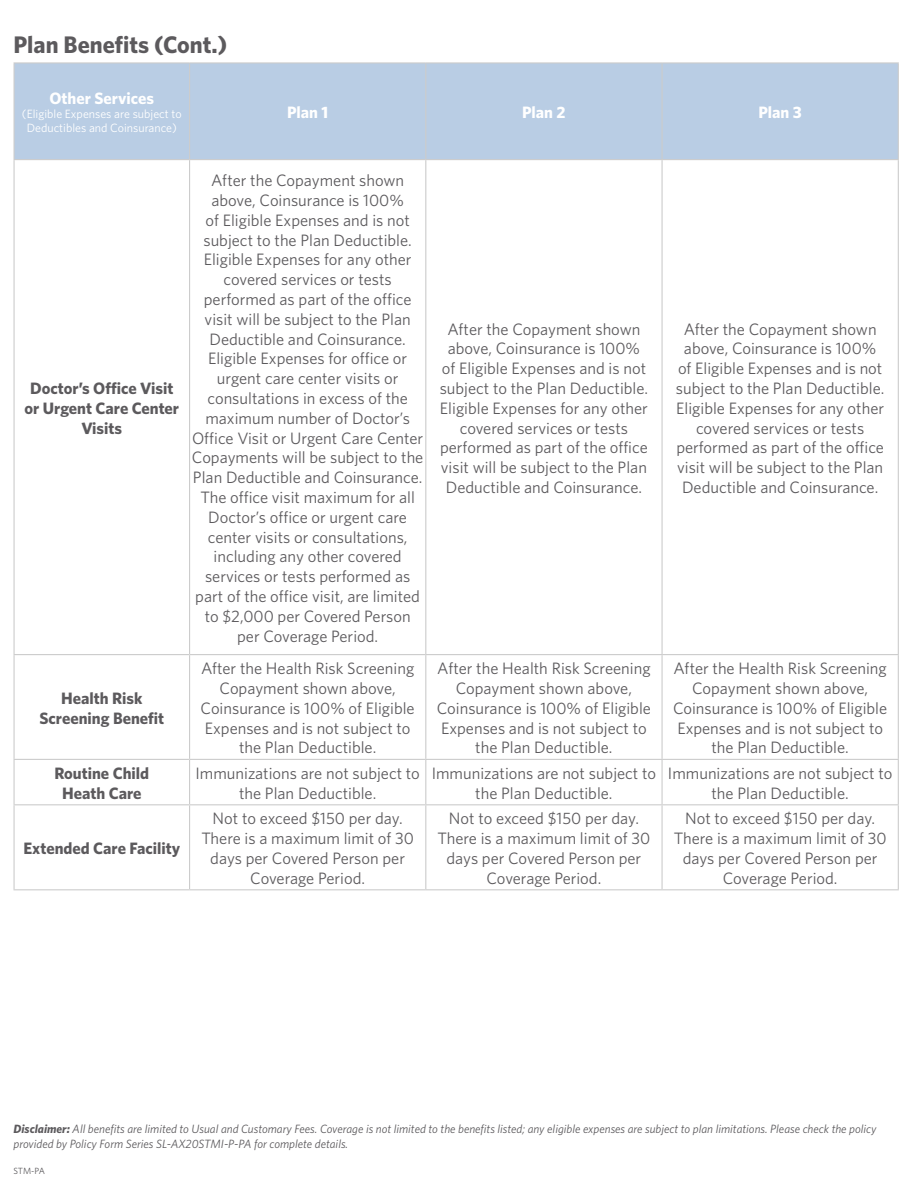
<style>
.page{position:relative;width:918px;height:1188px;background:#fff}
.page>*{position:absolute;margin:0;border:0;box-sizing:border-box;transform-origin:0 0}
.Paragraph_Style2{font:700 24px "Whitney HTF";color:#5c5a5d}
.t1{font:16.5px/19.8px "Whitney HTF";color:#5c5a5d;text-align:center}
.t2{font:700 16.5px/19.8px "Whitney HTF";color:#5c5a5d;text-align:center}
.t3{font:700 16.5px "Whitney HTF";color:#fff}
.Disclaimer{font:italic 12px/14.4px "Whitney HTF";color:#5c5a5d}
.t4{font:12px/14.4px "Whitney HTF";color:#fff;text-align:center}
.Paragraph_Style1{font:9px "Whitney HTF";color:#5c5a5d}
.s1{font-weight:700}
</style>
<div class="page">
<div style="left:15px;top:64px;width:883px;height:95px;background:#b9cde4"></div>
<hr style="left:14px;top:62px;width:176px;height:2px;background:#ccc">
<hr style="left:14px;top:64px;width:1px;height:95px;background:#ccc">
<hr style="left:190px;top:62px;width:236px;height:2px;background:#ccc">
<hr style="left:189px;top:64px;width:1px;height:95px;background:#ccc">
<hr style="left:426px;top:62px;width:236px;height:2px;background:#ccc">
<hr style="left:425px;top:64px;width:1px;height:95px;background:#ccc">
<hr style="left:662px;top:62px;width:237px;height:2px;background:#ccc">
<hr style="left:662px;top:64px;width:1px;height:95px;background:#ccc">
<hr style="left:898px;top:64px;width:1px;height:95px;background:#ccc">
<hr style="left:14px;top:159px;width:176px;height:1px;background:#ccc">
<hr style="left:14px;top:160px;width:1px;height:494px;background:#ccc">
<hr style="left:190px;top:159px;width:236px;height:1px;background:#ccc">
<hr style="left:189px;top:160px;width:1px;height:494px;background:#ccc">
<hr style="left:426px;top:159px;width:236px;height:1px;background:#ccc">
<hr style="left:425px;top:160px;width:1px;height:494px;background:#ccc">
<hr style="left:662px;top:159px;width:237px;height:1px;background:#ccc">
<hr style="left:662px;top:160px;width:1px;height:494px;background:#ccc">
<hr style="left:898px;top:160px;width:1px;height:494px;background:#ccc">
<hr style="left:14px;top:654px;width:176px;height:1px;background:#ccc">
<hr style="left:14px;top:655px;width:1px;height:104px;background:#ccc">
<hr style="left:190px;top:654px;width:236px;height:1px;background:#ccc">
<hr style="left:189px;top:655px;width:1px;height:104px;background:#ccc">
<hr style="left:426px;top:654px;width:236px;height:1px;background:#ccc">
<hr style="left:425px;top:655px;width:1px;height:104px;background:#ccc">
<hr style="left:662px;top:654px;width:237px;height:1px;background:#ccc">
<hr style="left:662px;top:655px;width:1px;height:104px;background:#ccc">
<hr style="left:898px;top:655px;width:1px;height:104px;background:#ccc">
<hr style="left:14px;top:759px;width:176px;height:1px;background:#ccc">
<hr style="left:14px;top:760px;width:1px;height:44px;background:#ccc">
<hr style="left:190px;top:759px;width:236px;height:1px;background:#ccc">
<hr style="left:189px;top:760px;width:1px;height:44px;background:#ccc">
<hr style="left:426px;top:759px;width:236px;height:1px;background:#ccc">
<hr style="left:425px;top:760px;width:1px;height:44px;background:#ccc">
<hr style="left:662px;top:759px;width:237px;height:1px;background:#ccc">
<hr style="left:662px;top:760px;width:1px;height:44px;background:#ccc">
<hr style="left:898px;top:760px;width:1px;height:44px;background:#ccc">
<hr style="left:14px;top:804px;width:176px;height:1px;background:#ccc">
<hr style="left:14px;top:805px;width:1px;height:84px;background:#ccc">
<hr style="left:190px;top:804px;width:236px;height:1px;background:#ccc">
<hr style="left:189px;top:805px;width:1px;height:84px;background:#ccc">
<hr style="left:426px;top:804px;width:236px;height:1px;background:#ccc">
<hr style="left:425px;top:805px;width:1px;height:84px;background:#ccc">
<hr style="left:662px;top:804px;width:237px;height:1px;background:#ccc">
<hr style="left:662px;top:805px;width:1px;height:84px;background:#ccc">
<hr style="left:898px;top:805px;width:1px;height:84px;background:#ccc">
<hr style="left:14px;top:889px;width:176px;height:1px;background:#ccc">
<hr style="left:190px;top:889px;width:236px;height:1px;background:#ccc">
<hr style="left:426px;top:889px;width:236px;height:1px;background:#ccc">
<hr style="left:662px;top:889px;width:237px;height:1px;background:#ccc">
<p class="Paragraph_Style2" style="left:14px;top:30px;width:215px">Plan Benefits (Cont.)</p>
<p class="t3" style="left:50px;top:88px;width:106px">Other Services</p>
<p class="t4" style="left:22px;top:106px;width:161px">(Eligible Expenses are subject to<br>Deductibles and Coinsurance)</p>
<p class="t3" style="left:287px;top:102px;width:43px">Plan 1</p>
<p class="t3" style="left:522px;top:102px;width:45px">Plan 2</p>
<p class="t3" style="left:758px;top:102px;width:45px">Plan 3</p>
<p class="t2" style="left:24px;top:378px;width:156px">Doctor’s Office Visit or Urgent Care Center<br>Visits</p>
<p class="t2" style="left:39px;top:688px;width:126px">Health Risk<br>Screening Benefit</p>
<p class="t1" style="left:192px;top:170px;width:233px">After the Copayment shown above, Coinsurance is 100%<br>of Eligible Expenses and is not subject to the Plan Deductible.<br>Eligible Expenses for any other covered services or tests performed as part of the office visit will be subject to the Plan<br>Deductible and Coinsurance.<br>Eligible Expenses for office or urgent care center visits or consultations in excess of the maximum number of Doctor’s<br>Office Visit or Urgent Care Center<br>Copayments will be subject to the<br>Plan Deductible and Coinsurance.<br>The office visit maximum for all<br>Doctor’s office or urgent care center visits or consultations, including any other covered services or tests performed as part of the office visit, are limited to $2,000 per Covered Person</p>
<p class="t1" style="left:237px;top:626px;width:142px">per Coverage Period.</p>
<p class="t1" style="left:440px;top:319px;width:210px">After the Copayment shown above, Coinsurance is 100% of Eligible Expenses and is not subject to the Plan Deductible.<br>Eligible Expenses for any other covered services or tests performed as part of the office visit will be subject to the Plan<br>Deductible and Coinsurance.</p>
<p class="t1" style="left:676px;top:319px;width:210px">After the Copayment shown above, Coinsurance is 100% of Eligible Expenses and is not subject to the Plan Deductible.<br>Eligible Expenses for any other covered services or tests performed as part of the office visit will be subject to the Plan<br>Deductible and Coinsurance.</p>
<p class="t1" style="left:201px;top:658px;width:216px">After the Health Risk Screening<br>Copayment shown above,<br>Coinsurance is 100% of Eligible<br>Expenses and is not subject to the Plan Deductible.</p>
<p class="t1" style="left:437px;top:658px;width:216px">After the Health Risk Screening<br>Copayment shown above,<br>Coinsurance is 100% of Eligible<br>Expenses and is not subject to the Plan Deductible.</p>
<p class="t1" style="left:673px;top:658px;width:216px">After the Health Risk Screening<br>Copayment shown above,<br>Coinsurance is 100% of Eligible<br>Expenses and is not subject to the Plan Deductible.</p>
<p class="t2" style="left:54px;top:763px;width:96px">Routine Child<br>Heath Care</p>
<p class="t1" style="left:195px;top:763px;width:226px">Immunizations are not subject to the Plan Deductible.</p>
<p class="t1" style="left:432px;top:763px;width:226px">Immunizations are not subject to the Plan Deductible.</p>
<p class="t1" style="left:668px;top:763px;width:226px">Immunizations are not subject to the Plan Deductible.</p>
<p class="t2" style="left:23px;top:838px;width:158px">Extended Care Facility</p>
<p class="t1" style="left:201px;top:808px;width:214px">Not to exceed $150 per day.<br>There is a maximum limit of 30 days per Covered Person per<br>Coverage Period.</p>
<p class="t1" style="left:438px;top:808px;width:214px">Not to exceed $150 per day.<br>There is a maximum limit of 30 days per Covered Person per<br>Coverage Period.</p>
<p class="t1" style="left:674px;top:808px;width:214px">Not to exceed $150 per day.<br>There is a maximum limit of 30 days per Covered Person per<br>Coverage Period.</p>
<p class="Disclaimer" style="left:14px;top:1121px;width:865px"><span class="s1">Disclaimer:</span> All benefits are limited to Usual and Customary Fees. Coverage is not limited to the benefits listed; any eligible expenses are subject to plan limitations. Please check the policy provided by Policy Form Series SL-AX20STMI-P-PA for complete details.</p>
<p class="Paragraph_Style1" style="left:14px;top:1165px;width:33px">STM-PA</p>
</div>
